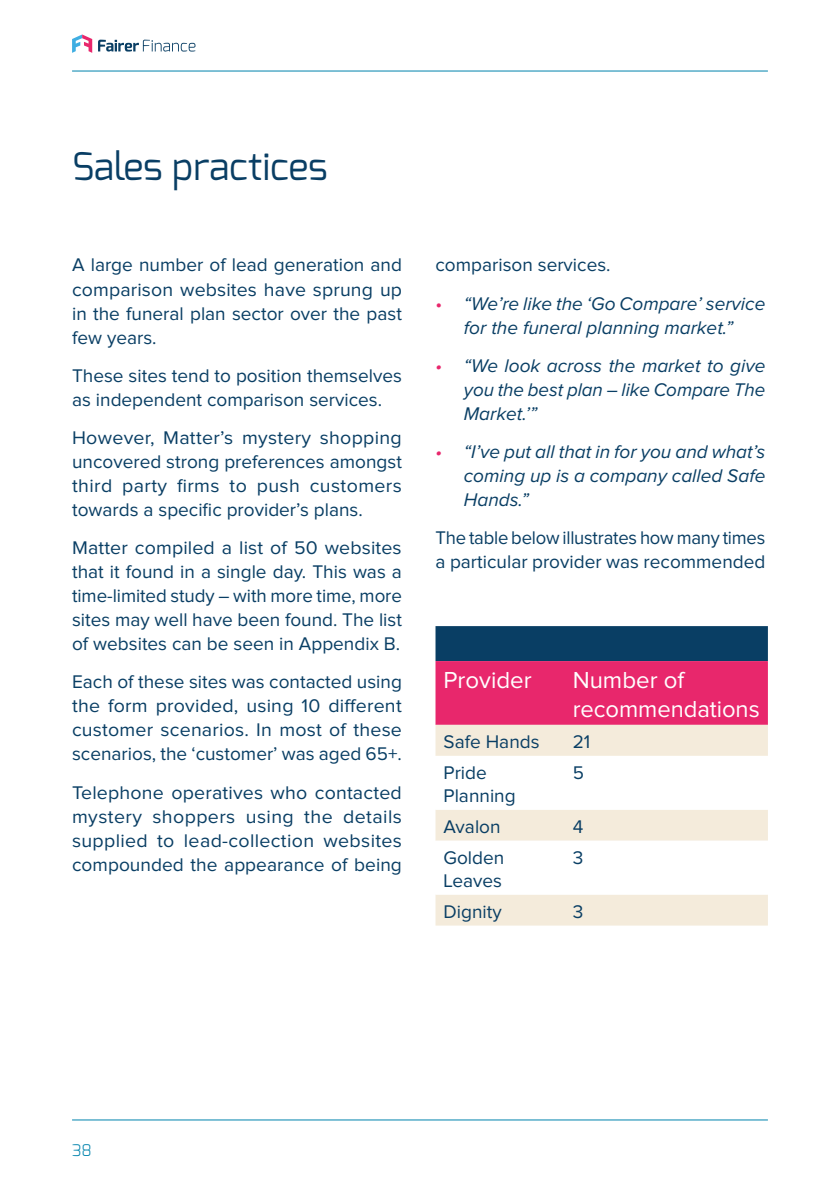
<style>
.page{position:relative;width:840px;height:1191px;background:#fff}
.page>*{position:absolute;margin:0;border:0;box-sizing:border-box;transform-origin:0 0}
.t1{font:38px "Exo";color:#093e64}
.t2{font:24px/28.8px "Proxima Nova";letter-spacing:-.005em;color:#fff}
.t3{font:19px/24px "Proxima Nova";color:#093e64;text-align:justify}
.t4{font:italic 19px/24px "Proxima Nova";color:#093e64;text-align:justify}
.t5{font:300 16px "Exo";color:#0083ad}
.s1{font-style:normal;color:#e8276c}
.s2{color:#e8276c}
</style>
<div class="page">
<hr style="left:72px;top:71px;width:695px;height:1px;background:#0083ad">
<hr style="left:72px;top:1119px;width:695px;height:1px;background:#0083ad">
<svg style="left:72px;top:34px;width:20px;height:19px"></svg>
<svg style="left:98px;top:40px;width:97px;height:12px"></svg>
<svg style="left:435px;top:626px;width:332px;height:99px;background:#9a316a"></svg>
<div style="left:435px;top:725px;width:332px;height:200px;background:#f4ebdb"></div>
<svg style="left:435px;top:756px;width:332px;height:138px"></svg>
<h1 class="t1" style="left:72px;top:142px;width:257px">Sales practices</h1>
<p class="t3" style="left:72px;top:254px;width:331px">A large number of lead generation and comparison websites have sprung up in the funeral plan sector over the past few years.</p>
<p class="t3" style="left:72px;top:364px;width:331px">These sites tend to position themselves as independent comparison services.</p>
<p class="t3" style="left:72px;top:426px;width:331px">However, Matter’s mystery shopping uncovered strong preferences amongst third party firms to push customers towards a specific provider’s plans.</p>
<p class="t3" style="left:72px;top:536px;width:331px">Matter compiled a list of 50 websites that it found in a single day. This was a time-limited study – with more time, more sites may well have been found. The list of websites can be seen in Appendix B.</p>
<p class="t3" style="left:72px;top:671px;width:331px">Each of these sites was contacted using the form provided, using 10 different customer scenarios. In most of these scenarios, the ‘customer’ was aged 65+.</p>
<p class="t3" style="left:72px;top:781px;width:331px">Telephone operatives who contacted mystery shoppers using the details supplied to lead-collection websites compounded the appearance of being</p>
<p class="t3" style="left:435px;top:254px;width:176px">comparison services.</p>
<p class="t4" style="left:435px;top:292px;width:331px;text-align:center"><span class="s1">•</span> “We’re like the ‘Go Compare’ service for the funeral planning market.”</p>
<p class="t4" style="left:463px;top:354px;width:303px;text-indent:-28px"><span class="s2">•</span> “We look across the market to give you the best plan – like Compare The Market.’”</p>
<p class="t4" style="left:463px;top:440px;width:303px;text-indent:-28px"><span class="s2">•</span> “I’ve put all that in for you and what’s coming up is a company called Safe Hands.”</p>
<p class="t3" style="left:435px;top:527px;width:331px">The table below illustrates how many times a particular provider was recommended</p>
<p class="t2" style="left:443px;top:666px;width:90px">Provider</p>
<p class="t2" style="left:572px;top:666px;width:188px">Number of recommendations</p>
<p class="t3" style="left:443px;top:730px;width:97px">Safe Hands</p>
<p class="t3" style="left:572px;top:730px;width:19px">21</p>
<p class="t3" style="left:443px;top:762px;width:74px;line-height:22.8px">Pride<br>Planning</p>
<p class="t3" style="left:572px;top:761px;width:13px">5</p>
<p class="t3" style="left:443px;top:815px;width:59px">Avalon</p>
<p class="t3" style="left:572px;top:815px;width:12px">4</p>
<p class="t3" style="left:443px;top:847px;width:62px;line-height:22.8px">Golden<br>Leaves</p>
<p class="t3" style="left:572px;top:846px;width:12px">3</p>
<p class="t3" style="left:443px;top:900px;width:60px">Dignity</p>
<p class="t3" style="left:572px;top:900px;width:12px">3</p>
<p class="t5" style="left:72px;top:1139px;width:21px">38</p>
</div>
